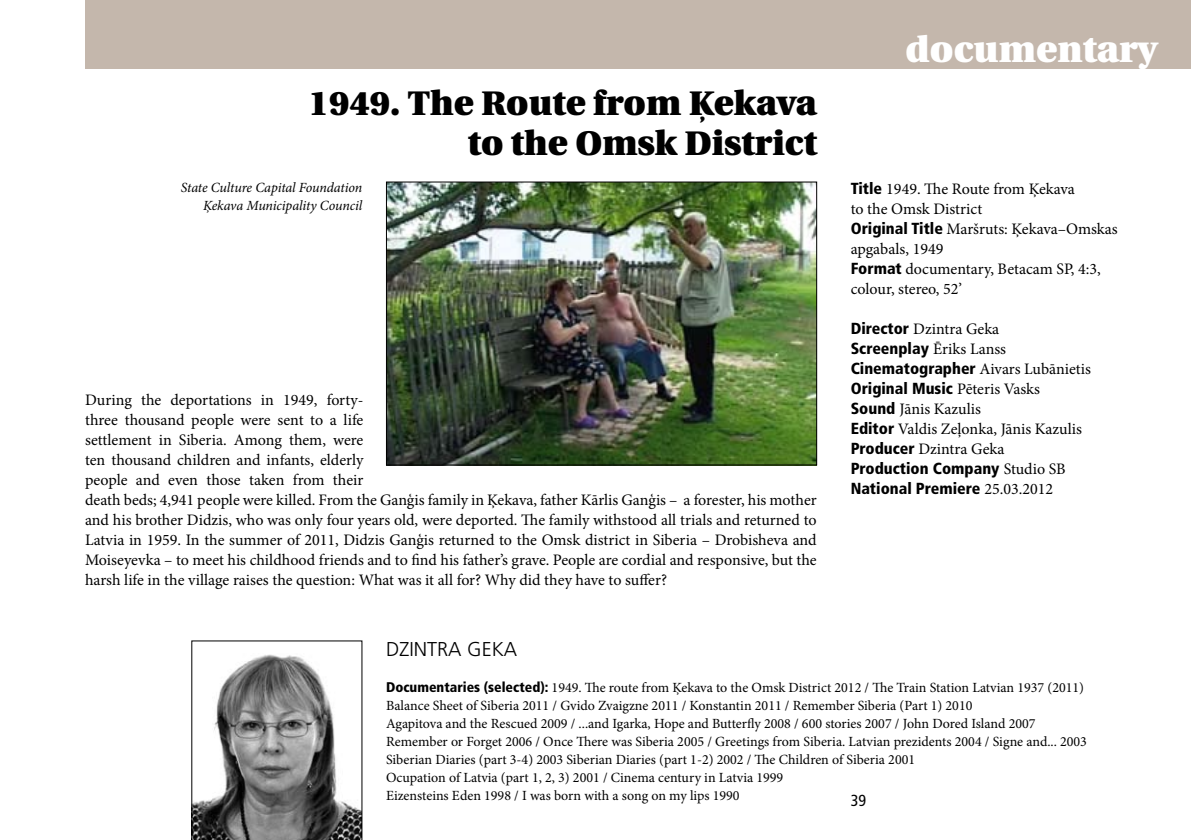
<style>
.page{position:relative;width:1191px;height:840px;background:#fff}
.page>*{position:absolute;margin:0;border:0;box-sizing:border-box;transform-origin:0 0}
.t1{font:900 36px "Utopia CE";color:#fff}
.t2{font:900 34px/40px "Utopia CE";color:#000;text-align:right}
.t3{font:300 20px "Frutiger CE";color:#000}
.t4{font:16px/20px "Minion Pro";color:#000}
.t5{font:900 condensed 16px/20px "Frutiger CE";color:#000}
.t6{font:condensed 16px "Frutiger CE";color:#000}
.t7{font:14px/18px "Minion Pro";color:#000}
.t8{font:italic 14px/18px "Minion Pro";letter-spacing:-.01em;color:#000;text-align:right}
.s1{font-family:"Frutiger CE";font-weight:900;font-stretch:condensed}
.s2{font-family:"Minion Pro";font-weight:400;font-stretch:normal}
</style>
<div class="page">
<div style="left:85px;top:0;width:1106px;height:68px;background:#c4b7ac"></div>
<svg style="left:191px;top:640px;width:171px;height:199px"></svg>
<img style="left:388px;top:183px;width:427px;height:280px">
<div style="left:386px;top:181px;width:431px;height:284px;border:1px solid #000"></div>
<h2 class="t2" style="left:308px;top:84px;width:510px">1949. The Route from Ķekava to the Omsk District</h2>
<p class="t8" style="left:181px;top:178px;width:183px">State Culture Capital Foundation<br>Ķekava Municipality Council</p>
<p class="t4" style="left:85px;top:389px;width:733px">During the deportations in 1949, forty-<br>three thousand people were sent to a life<br>settlement in Siberia. Among them, were<br>ten thousand children and infants, elderly<br>people and even those taken from their<br>death beds; 4,941 people were killed. From the Ganģis family in Ķekava, father Kārlis Ganģis – a forester, his mother and his brother Didzis, who was only four years old, were deported. The family withstood all trials and returned to Latvia in 1959. In the summer of 2011, Didzis Ganģis returned to the Omsk district in Siberia – Drobisheva and Moiseyevka – to meet his childhood friends and to find his father’s grave. People are cordial and responsive, but the harsh life in the village raises the question: What was it all for? Why did they have to suffer?</p>
<h1 class="t1" style="left:905px;top:29px;width:253px">documentary</h1>
<p class="t4" style="left:850px;top:178px;width:268px"><span class="s1">Title</span> 1949. The Route from Ķekava<br>to the Omsk District<br><span class="s1">Original Title</span> Maršruts: Ķekava–Omskas apgabals, 1949<br><span class="s1">Format</span> documentary, Betacam SP, 4:3, colour, stereo, 52’</p>
<p class="t4" style="left:850px;top:318px;width:150px"><span class="s1">Director</span> Dzintra Geka</p>
<p class="t5" style="left:850px;top:338px;width:157px">Screenplay <span class="s2">Ēriks Lanss</span></p>
<p class="t4" style="left:850px;top:358px;width:242px"><span class="s1">Cinematographer</span> Aivars Lubānietis</p>
<p class="t5" style="left:850px;top:378px;width:191px">Original Music <span class="s2">Pēteris Vasks</span></p>
<p class="t4" style="left:850px;top:398px;width:233px"><span class="s1">Sound</span> Jānis Kazulis<br><span class="s1">Editor</span> Valdis Zeļonka, Jānis Kazulis<br><span class="s1">Producer</span> Dzintra Geka</p>
<p class="t5" style="left:850px;top:458px;width:216px">Production Company <span class="s2">Studio SB<br></span>National Premiere <span class="s2">25.03.2012</span></p>
<p class="t3" style="left:386px;top:637px;width:132px">DZINTRA GEKA</p>
<p class="t7" style="left:386px;top:678px;width:702px"><span class="s1">Documentaries (selected):</span> 1949. The route from Ķekava to the Omsk District 2012 / The Train Station Latvian 1937 (2011)<br>Balance Sheet of Siberia 2011 / Gvido Zvaigzne 2011 / Konstantin 2011 / Remember Siberia (Part 1) 2010<br>Agapitova and the Rescued 2009 / ...and Igarka, Hope and Butterfly 2008 / 600 stories 2007 / John Dored Island 2007<br>Remember or Forget 2006 / Once There was Siberia 2005 / Greetings from Siberia. Latvian prezidents 2004 / Signe and... 2003<br>Siberian Diaries (part 3-4) 2003 Siberian Diaries (part 1-2) 2002 / The Children of Siberia 2001<br>Ocupation of Latvia (part 1, 2, 3) 2001 / Cinema century in Latvia 1999<br>Eizensteins Eden 1998 / I was born with a song on my lips 1990</p>
<p class="t6" style="left:850px;top:790px;width:17px">39</p>
</div>
